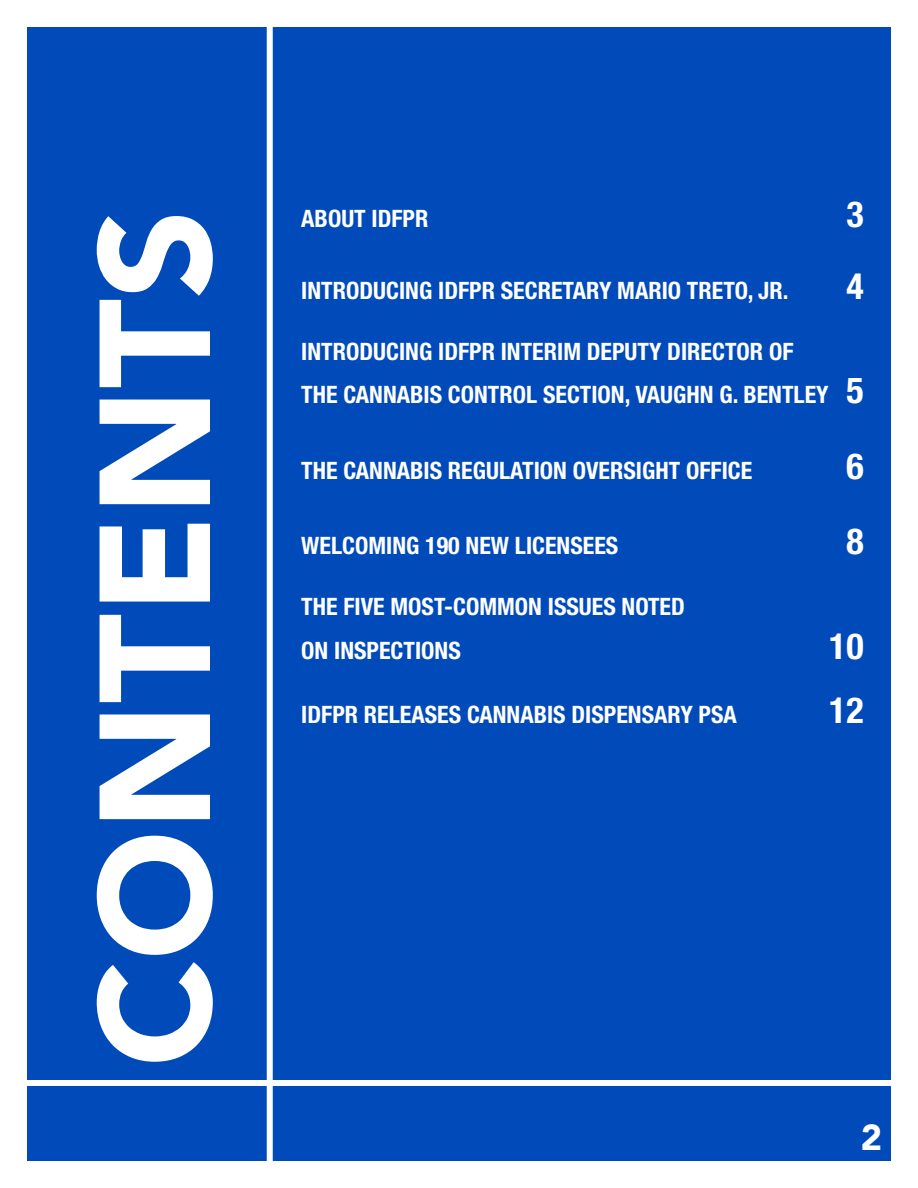
<style>
.page{position:relative;width:918px;height:1188px;background:#fff}
.page>*{position:absolute;margin:0;border:0;box-sizing:border-box;transform-origin:0 0}
.t1{font:900 156px "Avenir";color:#fff}
.t2{font:700 condensed 36px "Helvetica Neue LT Std";color:#fff}
.t3{font:900 36px "Avenir";color:#fff}
.t4{font:700 condensed 24px/43.2px "Helvetica Neue LT Std";color:#fff}
.s1{font-size:36px}
</style>
<div class="page">
<div style="left:27px;top:27px;width:864px;height:1134px;background:#004aba"></div>
<div style="left:267px;top:0;width:6px;height:1188px;background:#fff"></div>
<div style="left:0;top:1080px;width:918px;height:6px;background:#fff"></div>
<p class="t1" style="left:22px;top:1067px;width:859px;rotate:-90deg">CONTENTS</p>
<p class="t4" style="left:301px;top:196px;width:129px">ABOUT IDFPR</p>
<p class="t2" style="left:847px;top:192px;width:19px">3</p>
<p class="t4" style="left:301px;top:268px;width:489px">INTRODUCING IDFPR SECRETARY MARIO TRETO, JR.</p>
<p class="t2" style="left:847px;top:264px;width:19px">4</p>
<p class="t4" style="left:301px;top:329px;width:564px">INTRODUCING IDFPR INTERIM DEPUTY DIRECTOR OF<br>THE CANNABIS CONTROL SECTION, VAUGHN G. BENTLEY <span class="s1">5</span></p>
<p class="t4" style="left:301px;top:448px;width:452px">THE CANNABIS REGULATION OVERSIGHT OFFICE</p>
<p class="t2" style="left:847px;top:444px;width:19px">6</p>
<p class="t4" style="left:301px;top:524px;width:319px">WELCOMING 190 NEW LICENSEES</p>
<p class="t2" style="left:847px;top:520px;width:19px">8</p>
<p class="t4" style="left:301px;top:585px;width:385px">THE FIVE MOST-COMMON ISSUES NOTED<br>ON INSPECTIONS</p>
<p class="t2" style="left:829px;top:624px;width:36px">10</p>
<p class="t4" style="left:301px;top:693px;width:437px">IDFPR RELEASES CANNABIS DISPENSARY PSA</p>
<p class="t2" style="left:829px;top:689px;width:36px">12</p>
<p class="t3" style="left:861px;top:1106px;width:23px">2</p>
</div>
